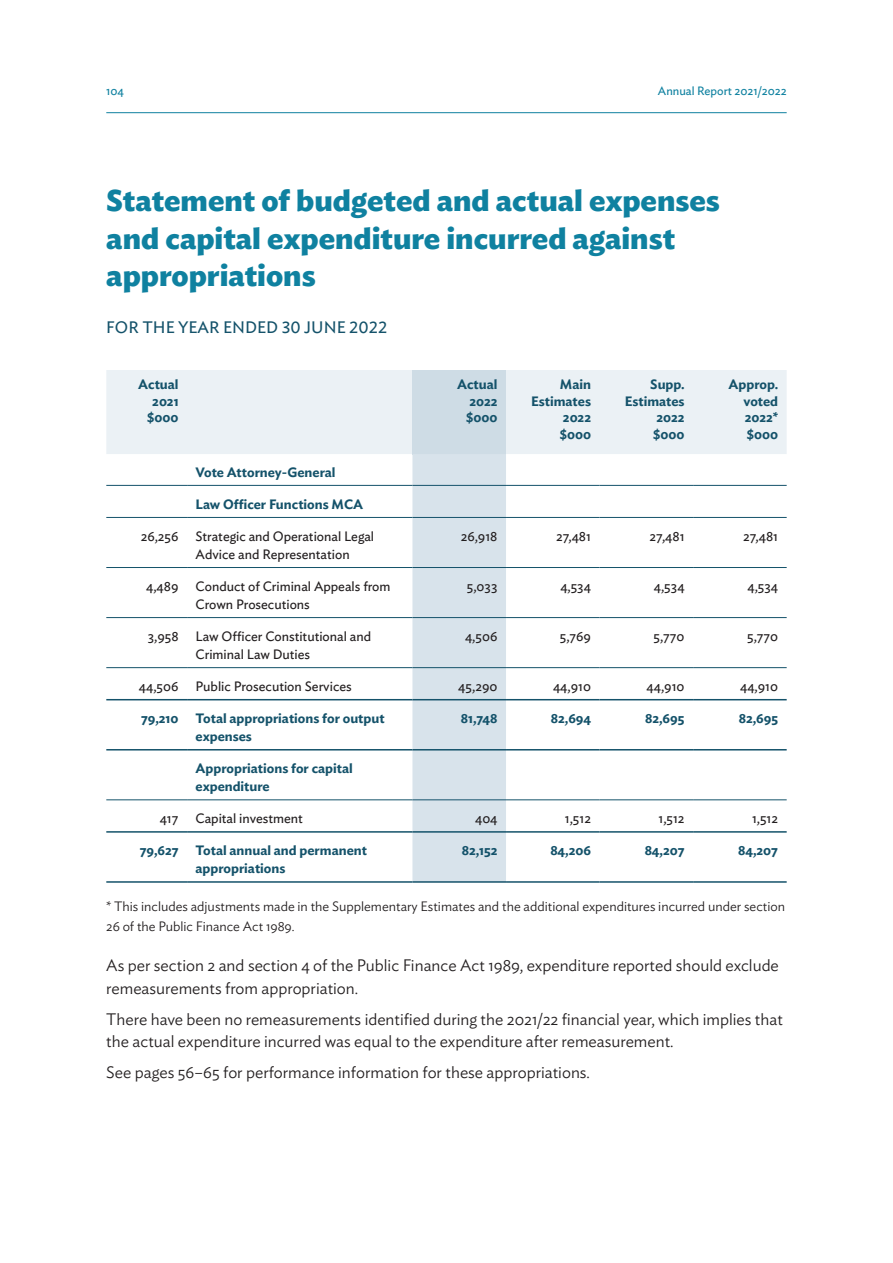
<style>
.page{position:relative;width:893px;height:1263px;background:#fff}
.page>*{position:absolute;margin:0;border:0;box-sizing:border-box;transform-origin:0 0}
.t1{font:700 30px/37.5px "Ideal Sans";color:#0f81a0}
.t2{font:300 16.5px/22.5px "Ideal Sans";color:#231f20}
.t3{font:16.5px "Ideal Sans";color:#14526a}
.t4{font:13.5px/18px "Ideal Sans";color:#231f20}
.t5{font:600 13.5px/16.5px "Ideal Sans";color:#14526a;text-align:right}
.t6{font:300 13.5px/19.5px "Ideal Sans";color:#231f20}
.t7{font:12px "Ideal Sans";color:#0f81a0}
</style>
<div class="page">
<hr style="left:106px;top:112px;width:681px;height:1px;background:#0f81a0">
<div style="left:106px;top:370px;width:681px;height:84px;background:#ebf1f5"></div>
<div style="left:412px;top:370px;width:94px;height:84px;background:#cedce5"></div>
<div style="left:412px;top:454px;width:94px;height:427px;background:#d8e3eb"></div>
<hr style="left:106px;top:485px;width:81px;height:1px;background:#14526a">
<hr style="left:187px;top:485px;width:225px;height:1px;background:#14526a">
<hr style="left:412px;top:485px;width:94px;height:1px;background:#14526a">
<hr style="left:506px;top:485px;width:94px;height:1px;background:#14526a">
<hr style="left:600px;top:485px;width:93px;height:1px;background:#14526a">
<hr style="left:693px;top:485px;width:94px;height:1px;background:#14526a">
<hr style="left:106px;top:699px;width:81px;height:1px;background:#14526a">
<hr style="left:187px;top:699px;width:225px;height:1px;background:#14526a">
<hr style="left:412px;top:699px;width:94px;height:1px;background:#14526a">
<hr style="left:506px;top:699px;width:94px;height:1px;background:#14526a">
<hr style="left:600px;top:699px;width:93px;height:1px;background:#14526a">
<hr style="left:693px;top:699px;width:94px;height:1px;background:#14526a">
<hr style="left:106px;top:749px;width:81px;height:1px;background:#14526a">
<hr style="left:187px;top:749px;width:225px;height:1px;background:#14526a">
<hr style="left:412px;top:749px;width:94px;height:1px;background:#14526a">
<hr style="left:506px;top:749px;width:94px;height:1px;background:#14526a">
<hr style="left:600px;top:749px;width:93px;height:1px;background:#14526a">
<hr style="left:693px;top:749px;width:94px;height:1px;background:#14526a">
<hr style="left:106px;top:831px;width:81px;height:2px;background:#14526a">
<hr style="left:187px;top:831px;width:225px;height:2px;background:#14526a">
<hr style="left:412px;top:831px;width:94px;height:2px;background:#14526a">
<hr style="left:506px;top:831px;width:94px;height:2px;background:#14526a">
<hr style="left:600px;top:831px;width:93px;height:2px;background:#14526a">
<hr style="left:693px;top:831px;width:94px;height:2px;background:#14526a">
<hr style="left:106px;top:881px;width:81px;height:2px;background:#14526a">
<hr style="left:187px;top:881px;width:225px;height:2px;background:#14526a">
<hr style="left:412px;top:881px;width:94px;height:2px;background:#14526a">
<hr style="left:506px;top:881px;width:94px;height:2px;background:#14526a">
<hr style="left:600px;top:881px;width:93px;height:2px;background:#14526a">
<hr style="left:693px;top:881px;width:94px;height:2px;background:#14526a">
<hr style="left:106px;top:517px;width:81px;height:1px;background:#14526a">
<hr style="left:187px;top:517px;width:225px;height:1px;background:#14526a">
<hr style="left:412px;top:517px;width:94px;height:1px;background:#14526a">
<hr style="left:506px;top:517px;width:94px;height:1px;background:#14526a">
<hr style="left:600px;top:517px;width:93px;height:1px;background:#14526a">
<hr style="left:693px;top:517px;width:94px;height:1px;background:#14526a">
<hr style="left:106px;top:567px;width:81px;height:1px;background:#14526a">
<hr style="left:187px;top:567px;width:225px;height:1px;background:#14526a">
<hr style="left:412px;top:567px;width:94px;height:1px;background:#14526a">
<hr style="left:506px;top:567px;width:94px;height:1px;background:#14526a">
<hr style="left:600px;top:567px;width:93px;height:1px;background:#14526a">
<hr style="left:693px;top:567px;width:94px;height:1px;background:#14526a">
<hr style="left:106px;top:617px;width:81px;height:1px;background:#14526a">
<hr style="left:187px;top:617px;width:225px;height:1px;background:#14526a">
<hr style="left:412px;top:617px;width:94px;height:1px;background:#14526a">
<hr style="left:506px;top:617px;width:94px;height:1px;background:#14526a">
<hr style="left:600px;top:617px;width:93px;height:1px;background:#14526a">
<hr style="left:693px;top:617px;width:94px;height:1px;background:#14526a">
<hr style="left:106px;top:667px;width:81px;height:1px;background:#14526a">
<hr style="left:187px;top:667px;width:225px;height:1px;background:#14526a">
<hr style="left:412px;top:667px;width:94px;height:1px;background:#14526a">
<hr style="left:506px;top:667px;width:94px;height:1px;background:#14526a">
<hr style="left:600px;top:667px;width:93px;height:1px;background:#14526a">
<hr style="left:693px;top:667px;width:94px;height:1px;background:#14526a">
<hr style="left:106px;top:799px;width:81px;height:1px;background:#14526a">
<hr style="left:187px;top:799px;width:225px;height:1px;background:#14526a">
<hr style="left:412px;top:799px;width:94px;height:1px;background:#14526a">
<hr style="left:506px;top:799px;width:94px;height:1px;background:#14526a">
<hr style="left:600px;top:799px;width:93px;height:1px;background:#14526a">
<hr style="left:693px;top:799px;width:94px;height:1px;background:#14526a">
<p class="t7" style="left:106px;top:81px;width:19px">104</p>
<p class="t7" style="left:658px;top:81px;width:130px">Annual Report 2021/2022</p>
<h1 class="t1" style="left:106px;top:179px;width:615px">Statement of budgeted and actual expenses and capital expenditure incurred against appropriations</h1>
<p class="t3" style="left:106px;top:314px;width:282px">FOR THE YEAR ENDED 30 JUNE 2022</p>
<p class="t5" style="left:138px;top:375px;width:42px">Actual<br>2021 $000</p>
<p class="t5" style="left:466px;top:375px;width:33px;text-align:justify;text-indent:-9px">Actual 2022 $000</p>
<p class="t5" style="left:531px;top:375px;width:61px">Main<br>Estimates<br>2022 $000</p>
<p class="t5" style="left:625px;top:375px;width:61px">Supp.<br>Estimates<br>2022 $000</p>
<p class="t5" style="left:743px;top:375px;width:36px;text-align:justify;text-indent:-15px">Approp. voted 2022* $000</p>
<p class="t5" style="left:196px;top:463px;width:141px">Vote Attorney-General</p>
<p class="t5" style="left:196px;top:495px;width:169px">Law Officer Functions MCA</p>
<p class="t4" style="left:141px;top:526px;width:39px">26,256</p>
<p class="t4" style="left:196px;top:526px;width:180px">Strategic and Operational Legal<br>Advice and Representation</p>
<p class="t4" style="left:461px;top:526px;width:38px">26,918</p>
<p class="t4" style="left:556px;top:526px;width:36px">27,481</p>
<p class="t4" style="left:650px;top:526px;width:36px">27,481</p>
<p class="t4" style="left:743px;top:526px;width:36px">27,481</p>
<p class="t4" style="left:146px;top:576px;width:34px">4,489</p>
<p class="t4" style="left:196px;top:576px;width:196px">Conduct of Criminal Appeals from<br>Crown Prosecutions</p>
<p class="t4" style="left:467px;top:576px;width:32px">5,033</p>
<p class="t4" style="left:560px;top:576px;width:32px">4,534</p>
<p class="t4" style="left:654px;top:576px;width:32px">4,534</p>
<p class="t4" style="left:747px;top:576px;width:32px">4,534</p>
<p class="t4" style="left:148px;top:626px;width:32px">3,958</p>
<p class="t4" style="left:196px;top:626px;width:177px">Law Officer Constitutional and<br>Criminal Law Duties</p>
<p class="t4" style="left:465px;top:626px;width:34px">4,506</p>
<p class="t4" style="left:560px;top:626px;width:33px">5,769</p>
<p class="t4" style="left:654px;top:626px;width:32px">5,770</p>
<p class="t4" style="left:747px;top:626px;width:32px">5,770</p>
<p class="t4" style="left:139px;top:676px;width:41px">44,506</p>
<p class="t4" style="left:196px;top:676px;width:158px">Public Prosecution Services</p>
<p class="t4" style="left:458px;top:676px;width:41px">45,290</p>
<p class="t4" style="left:553px;top:676px;width:40px">44,910</p>
<p class="t4" style="left:646px;top:676px;width:40px">44,910</p>
<p class="t4" style="left:740px;top:676px;width:40px">44,910</p>
<p class="t5" style="left:141px;top:709px;width:39px">79,210</p>
<p class="t5" style="left:196px;top:708px;width:190px;line-height:18px;text-align:left">Total appropriations for output expenses</p>
<p class="t5" style="left:461px;top:709px;width:38px">81,748</p>
<p class="t5" style="left:551px;top:709px;width:42px">82,694</p>
<p class="t5" style="left:645px;top:709px;width:41px">82,695</p>
<p class="t5" style="left:739px;top:709px;width:41px">82,695</p>
<p class="t5" style="left:196px;top:758px;width:159px;line-height:18px;text-align:left">Appropriations for capital expenditure</p>
<p class="t4" style="left:160px;top:809px;width:20px">417</p>
<p class="t4" style="left:196px;top:809px;width:109px">Capital investment</p>
<p class="t4" style="left:475px;top:809px;width:24px">404</p>
<p class="t4" style="left:565px;top:809px;width:28px">1,512</p>
<p class="t4" style="left:658px;top:809px;width:28px">1,512</p>
<p class="t4" style="left:752px;top:809px;width:28px">1,512</p>
<p class="t5" style="left:140px;top:841px;width:40px">79,627</p>
<p class="t5" style="left:196px;top:841px;width:173px;line-height:18px;text-align:left">Total annual and permanent appropriations</p>
<p class="t5" style="left:462px;top:841px;width:37px">82,152</p>
<p class="t5" style="left:550px;top:841px;width:42px">84,206</p>
<p class="t5" style="left:645px;top:841px;width:41px">84,207</p>
<p class="t5" style="left:738px;top:841px;width:41px">84,207</p>
<p class="t6" style="left:106px;top:896px;width:680px">* This includes adjustments made in the Supplementary Estimates and the additional expenditures incurred under section<br>26 of the Public Finance Act 1989.</p>
<p class="t2" style="left:106px;top:953px;width:674px">As per section 2 and section 4 of the Public Finance Act 1989, expenditure reported should exclude remeasurements from appropriation.</p>
<p class="t2" style="left:106px;top:1006px;width:678px">There have been no remeasurements identified during the 2021/22 financial year, which implies that the actual expenditure incurred was equal to the expenditure after remeasurement.</p>
<p class="t2" style="left:106px;top:1060px;width:485px">See pages 56–65 for performance information for these appropriations.</p>
</div>
